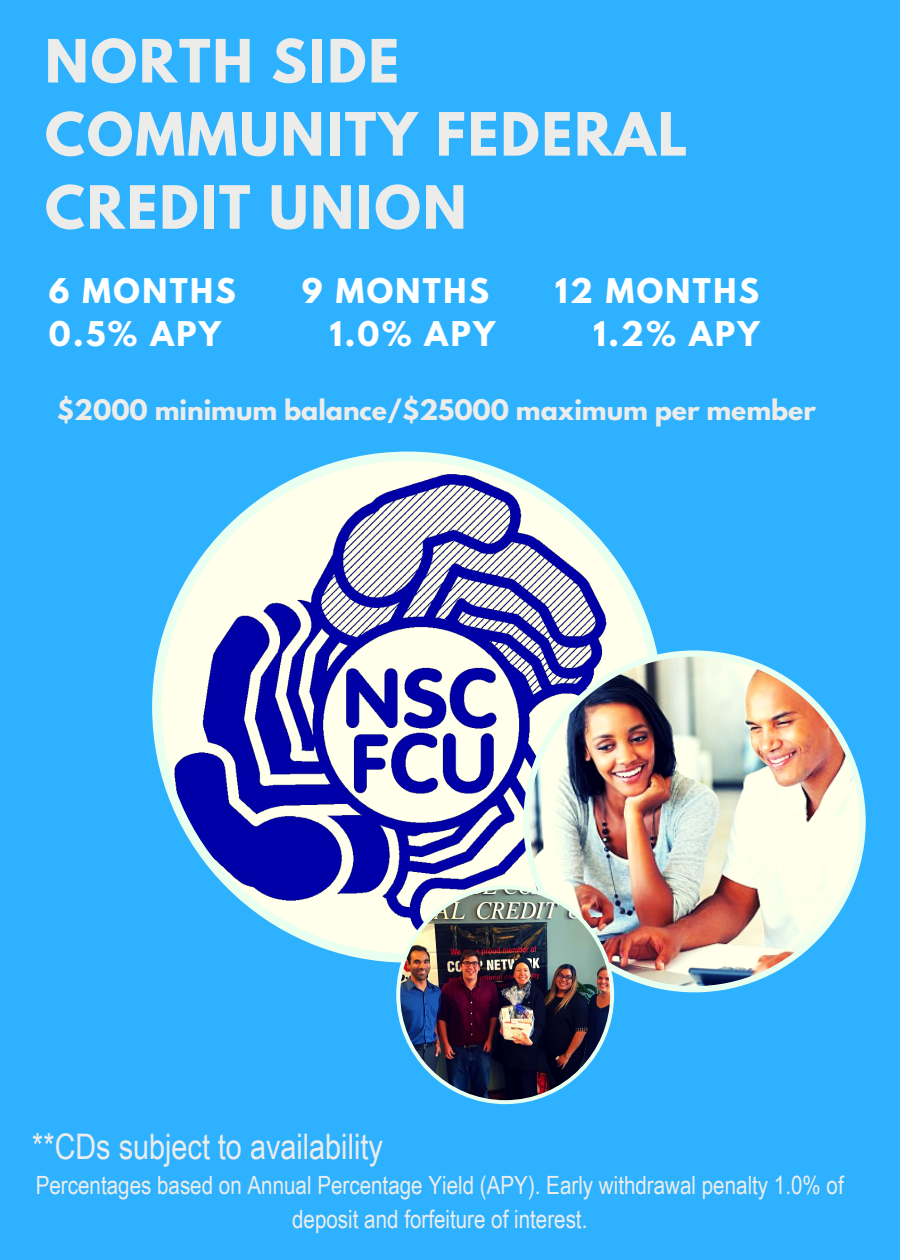
<style>
.page{position:relative;width:900px;height:1260px;background:#2eb2ff}
.page>*{position:absolute;margin:0;border:0;box-sizing:border-box;transform-origin:0 0}
.t1{font:700 52.75px/73px "League Spartan";letter-spacing:.04em;color:#ecedeb}
.t2{font:35.25px "Arial Narrow";color:#ecedeb}
.t3{font:700 30.25px "League Spartan";letter-spacing:.08em;color:#fff}
.t4{font:25.25px/33.8px "Arial Narrow";color:#ecedeb;text-align:center}
.t5{font:700 25.25px "League Spartan";color:#ecedeb}
</style>
<div class="page">
<svg style="left:152px;top:452px;width:505px;height:511px"></svg>
<img style="left:523px;top:650px;width:343px;height:342px">
<img style="left:396px;top:885px;width:218px;height:219px">
<h1 class="t1" style="left:45px;top:31px;width:644px">NORTH SIDE<br>COMMUNITY FEDERAL<br>CREDIT UNION</h1>
<p class="t3" style="left:49px;top:276px;width:189px">6 MONTHS</p>
<p class="t3" style="left:302px;top:276px;width:189px">9 MONTHS</p>
<p class="t3" style="left:555px;top:276px;width:205px">12 MONTHS</p>
<p class="t3" style="left:49px;top:319px;width:174px">0.5% APY</p>
<p class="t3" style="left:330px;top:319px;width:167px">1.0% APY</p>
<p class="t3" style="left:593px;top:319px;width:168px">1.2% APY</p>
<p class="t5" style="left:57px;top:397px;width:760px">$2000 minimum balance/$25000 maximum per member</p>
<h2 class="t2" style="left:32px;top:1126px;width:352px">**CDs subject to availability</h2>
<p class="t4" style="left:36px;top:1168px;width:809px">Percentages based on Annual Percentage Yield (APY). Early withdrawal penalty 1.0% of deposit and forfeiture of interest.</p>
</div>
